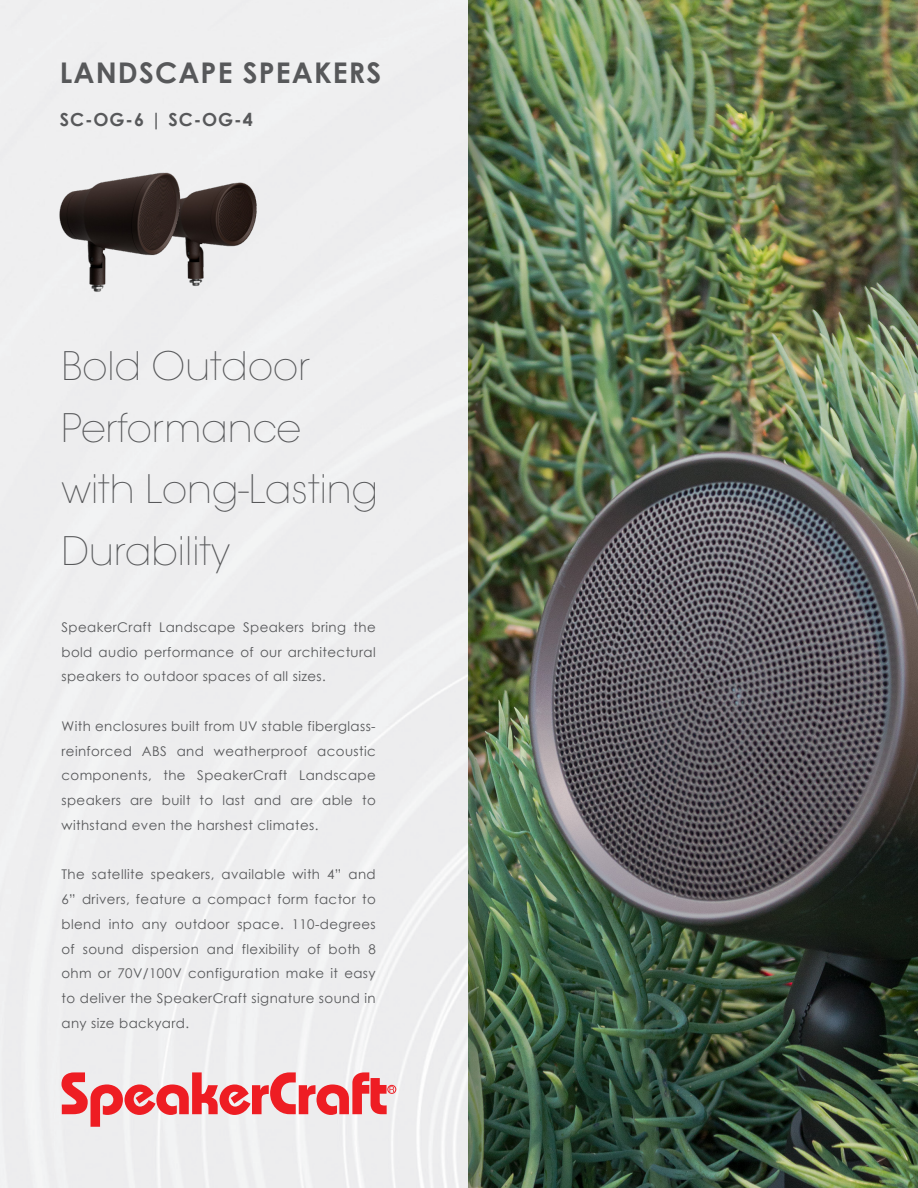
<style>
.page{position:relative;width:918px;height:1188px;background:#fff}
.page>*{position:absolute;margin:0;border:0;box-sizing:border-box;transform-origin:0 0}
.t1{font:200 39px/61.5px "ITC Avant Garde Pro";color:#57585a}
.t2{font:700 28.5px "Century Gothic";letter-spacing:.04em;color:#57585a}
.t3{font:700 18px "Century Gothic";letter-spacing:.05em;color:#57585a}
.t4{font:13.35px/24.8px "Century Gothic";letter-spacing:.03em;color:#57585a;text-align:justify}
</style>
<div class="page">
<img style="left:491px;top:0;width:427px;height:1188px">
<div style="left:0;top:0;width:491px;height:1188px;background:#231f20;opacity:.3"></div>
<div style="left:0;top:0;width:468px;height:1188px;background:#eeeeef"></div>
<svg style="left:62px;top:1072px;width:334px;height:55px;background:#ee9ea1"></svg>
<img style="left:186px;top:176px;width:80px;height:113px">
<img style="left:48px;top:163px;width:138px;height:137px">
<p class="t2" style="left:60px;top:51px;width:323px">LANDSCAPE SPEAKERS</p>
<p class="t3" style="left:60px;top:106px;width:194px">SC-OG-6 | SC-OG-4</p>
<p class="t1" style="left:62px;top:335px;width:318px">Bold Outdoor<br>Performance with Long-Lasting<br>Durability</p>
<p class="t4" style="left:62px;top:615px;width:316px">SpeakerCraft Landscape Speakers bring the bold audio performance of our architectural speakers to outdoor spaces of all sizes.</p>
<p class="t4" style="left:62px;top:714px;width:316px">With enclosures built from UV stable fiberglass&shy;reinforced ABS and weatherproof acoustic components, the SpeakerCraft Landscape speakers are built to last and are able to withstand even the harshest climates.</p>
<p class="t4" style="left:62px;top:862px;width:316px">The satellite speakers, available with 4” and 6” drivers, feature a compact form factor to blend into any outdoor space. 110-degrees of sound dispersion and flexibility of both 8 ohm or 70V/100V configuration make it easy to deliver the SpeakerCraft signature sound in any size backyard.</p>
</div>
